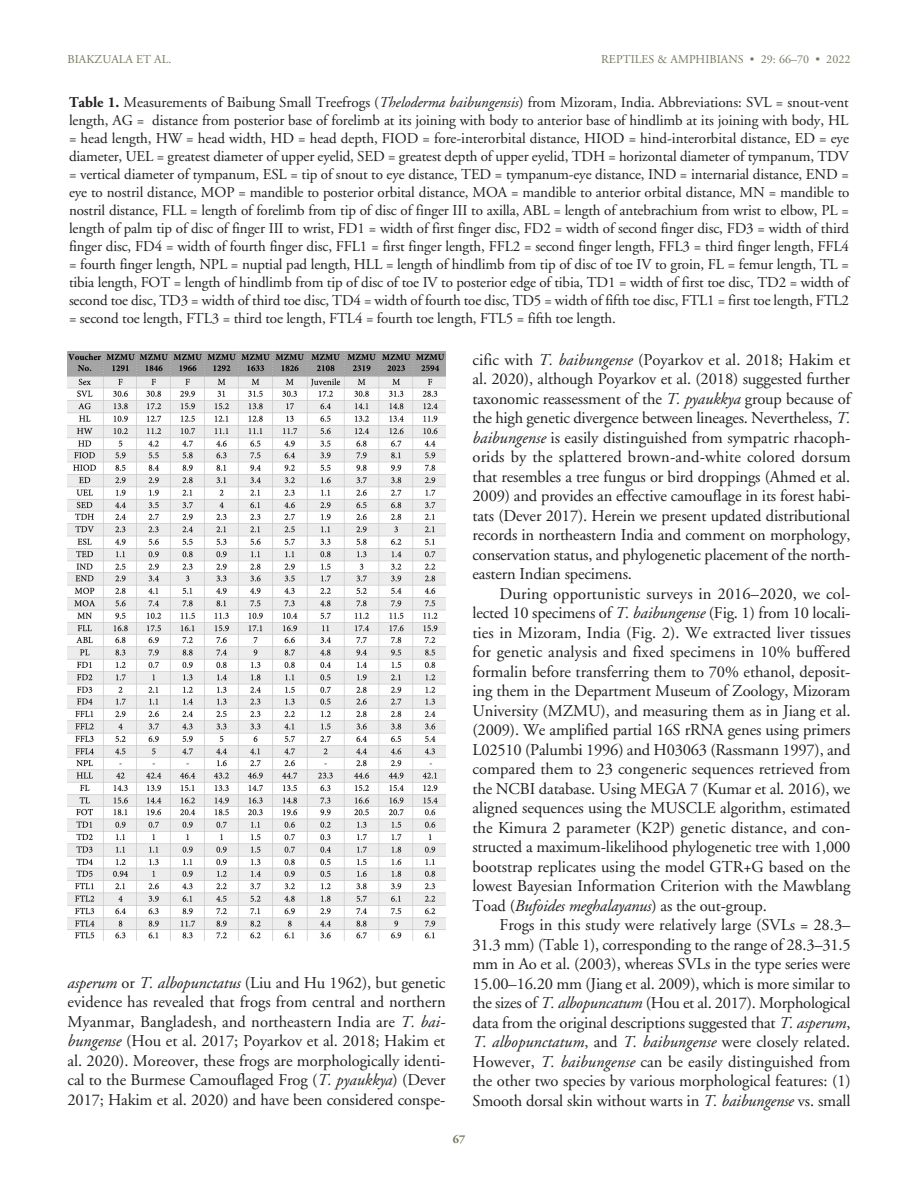
<style>
.page{position:relative;width:918px;height:1188px;background:#fff}
.page>*{position:absolute;margin:0;border:0;box-sizing:border-box;transform-origin:0 0}
.TEXT{font:16.5px/19.5px "Adobe Garamond";letter-spacing:-.01em;color:#231f20;text-align:justify}
.Text__1st_P_drop{font:16.5px/19.5px "Adobe Garamond";letter-spacing:-.01em;color:#231f20;text-align:justify}
.Table_title{font:15px/18px "Adobe Garamond";letter-spacing:-.01em;color:#231f20;text-align:justify}
.t1{font:12px "Adobe Garamond";letter-spacing:.005em;color:#717a60}
.t2{font:700 12px "Adobe Garamond";color:#717a60}
.s1{font-weight:700}
.s2{font-style:italic}
</style>
<div class="page">
<img style="left:68px;top:351px;width:378px;height:589px">
<p class="t1" style="left:68px;top:53px;width:106px">BIAKZUALA ET AL.</p>
<p class="t1" style="left:601px;top:53px;width:251px">REPTILES &amp; AMPHIBIANS • 29: 66–70 • 2022</p>
<p class="Table_title" style="left:69px;top:94px;width:782px"><span class="s1">Table 1.</span> Measurements of Baibung Small Treefrogs (<span class="s2">Theloderma baibungensis</span>) from Mizoram, India. Abbreviations: SVL = snout-vent length, AG = distance from posterior base of forelimb at its joining with body to anterior base of hindlimb at its joining with body, HL = head length, HW = head width, HD = head depth, FIOD = fore-interorbital distance, HIOD = hind-interorbital distance, ED = eye diameter, UEL = greatest diameter of upper eyelid, SED = greatest depth of upper eyelid, TDH = horizontal diameter of tympanum, TDV = vertical diameter of tympanum, ESL = tip of snout to eye distance, TED = tympanum-eye distance, IND = internarial distance, END = eye to nostril distance, MOP = mandible to posterior orbital distance, MOA = mandible to anterior orbital distance, MN = mandible to nostril distance, FLL = length of forelimb from tip of disc of finger III to axilla, ABL = length of antebrachium from wrist to elbow, PL = length of palm tip of disc of finger III to wrist, FD1 = width of first finger disc, FD2 = width of second finger disc, FD3 = width of third finger disc, FD4 = width of fourth finger disc, FFL1 = first finger length, FFL2 = second finger length, FFL3 = third finger length, FFL4 = fourth finger length, NPL = nuptial pad length, HLL = length of hindlimb from tip of disc of toe IV to groin, FL = femur length, TL = tibia length, FOT = length of hindlimb from tip of disc of toe IV to posterior edge of tibia, TD1 = width of first toe disc, TD2 = width of second toe disc, TD3 = width of third toe disc, TD4 = width of fourth toe disc, TD5 = width of fifth toe disc, FTL1 = first toe length, FTL2 = second toe length, FTL3 = third toe length, FTL4 = fourth toe length, FTL5 = fifth toe length.</p>
<p class="Text__1st_P_drop" style="left:68px;top:973px;width:380px"><span class="s2">asperum</span> or <span class="s2">T. albopunctatus</span> (Liu and Hu 1962), but genetic evidence has revealed that frogs from central and northern Myanmar, Bangladesh, and northeastern India are <span class="s2">T. bai&shy;bungense</span> (Hou et al. 2017; Poyarkov et al. 2018; Hakim et al. 2020). Moreover, these frogs are morphologically identi&shy;cal to the Burmese Camouflaged Frog (<span class="s2">T. pyaukkya</span>) (Dever 2017; Hakim et al. 2020) and have been considered conspe-</p>
<p class="Text__1st_P_drop" style="left:472px;top:350px;width:380px">cific with <span class="s2">T. baibungense</span> (Poyarkov et al. 2018; Hakim et al. 2020), although Poyarkov et al. (2018) suggested further taxonomic reassessment of the <span class="s2">T. pyaukkya</span> group because of the high genetic divergence between lineages. Nevertheless, <span class="s2">T. baibungense</span> is easily distinguished from sympatric rhacoph&shy;orids by the splattered brown-and-white colored dorsum that resembles a tree fungus or bird droppings (Ahmed et al.<br>2009) and provides an effective camouflage in its forest habi&shy;tats (Dever 2017). Herein we present updated distributional records in northeastern India and comment on morphology, conservation status, and phylogenetic placement of the north&shy;eastern Indian specimens.</p>
<p class="TEXT" style="left:472px;top:584px;width:380px;text-indent:27px">During opportunistic surveys in 2016–2020, we col&shy;lected 10 specimens of <span class="s2">T. baibungense</span> (Fig. 1) from 10 locali&shy;ties in Mizoram, India (Fig. 2). We extracted liver tissues for genetic analysis and fixed specimens in 10% buffered formalin before transferring them to 70% ethanol, deposit&shy;ing them in the Department Museum of Zoology, Mizoram University (MZMU), and measuring them as in Jiang et al. (2009). We amplified partial 16S rRNA genes using primers L02510 (Palumbi 1996) and H03063 (Rassmann 1997), and compared them to 23 congeneric sequences retrieved from the NCBI database. Using MEGA 7 (Kumar et al. 2016), we aligned sequences using the MUSCLE algorithm, estimated the Kimura 2 parameter (K2P) genetic distance, and con&shy;structed a maximum-likelihood phylogenetic tree with 1,000 bootstrap replicates using the model GTR+G based on the lowest Bayesian Information Criterion with the Mawblang Toad (<span class="s2">Bufoides meghalayanus</span>) as the out-group.</p>
<p class="TEXT" style="left:472px;top:916px;width:380px;text-indent:27px">Frogs in this study were relatively large (SVLs = 28.3– 31.3 mm) (Table 1), corresponding to the range of 28.3–31.5 mm in Ao et al. (2003), whereas SVLs in the type series were 15.00–16.20 mm (Jiang et al. 2009), which is more similar to the sizes of <span class="s2">T. albopuncatum</span> (Hou et al. 2017). Morphological data from the original descriptions suggested that <span class="s2">T. asperum</span>, <span class="s2">T. albopunctatum</span>, and <span class="s2">T. baibungense</span> were closely related.<br>However, <span class="s2">T. baibungense</span> can be easily distinguished from the other two species by various morphological features: (1)<br>Smooth dorsal skin without warts in <span class="s2">T. baibungense</span> vs. small</p>
<p class="t2" style="left:453px;top:1132px;width:14px">67</p>
</div>
